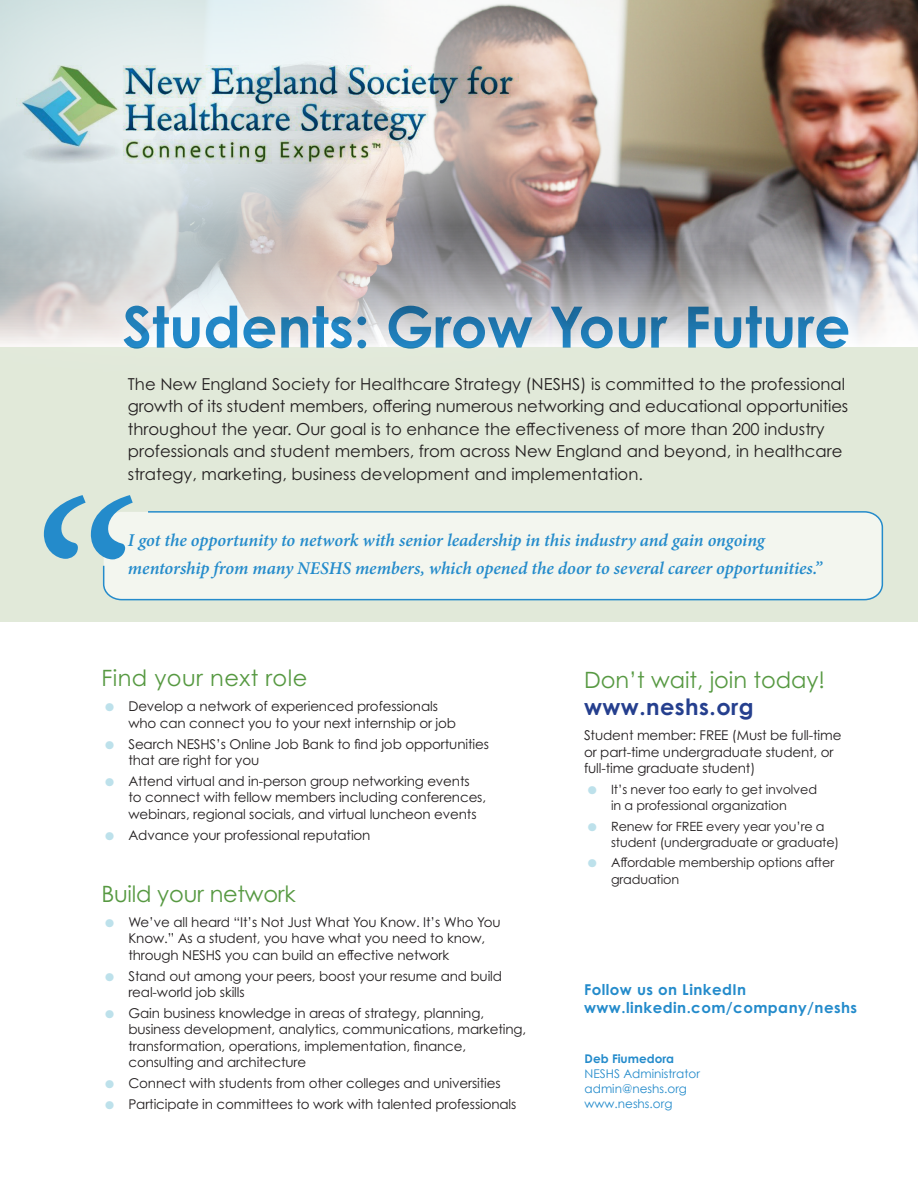
<style>
.page{position:relative;width:918px;height:1188px;background:#fff}
.page>*{position:absolute;margin:0;border:0;box-sizing:border-box;transform-origin:0 0}
.t1{font:italic 278.4px "Minion Pro";color:#248bcb}
.t2{font:700 57px "Century Gothic Pro";color:#248bcb}
.Body_Text{font:22.5px/27px "Century Gothic Pro";color:#579942}
.Body_Text-2{font:22.5px "Century Gothic Pro";letter-spacing:.02em;color:#579942}
.t3{font:italic 600 18px/28.2px "Minion Pro";letter-spacing:-.005em;color:#248bcb}
.Body_Text-3{font:16.5px/22.5px "Century Gothic Pro";color:#231f20}
.t4{font:700 15px/18px "Century Gothic Pro";letter-spacing:.03em;color:#248bcb}
.bullet{font:13.5px/16.5px "Century Gothic Pro";letter-spacing:-.01em;color:#231f20}
.t5{font:12.75px/16.2px "Century Gothic Pro";letter-spacing:-.01em;color:#231f20}
.Body_Text-4{font:12px/15px "Century Gothic";color:#248bcb}
.s1{font-size:27px;color:#bde1eb}
.s2{font-weight:700;color:#253f8e}
.s3{font-family:"Century Gothic Pro";font-weight:700}
</style>
<div class="page">
<img style="left:757px;top:0;width:161px;height:348px">
<div style="left:0;top:348px;width:918px;height:274px;background:#e1e9d9"></div>
<img style="left:0;top:0;width:757px;height:348px">
<img style="left:16px;top:65px;width:107px;height:99px">
<img style="left:123px;top:65px;width:395px;height:99px">
<svg style="left:102px;top:511px;width:782px;height:90px;background:#ebf2ed"></svg>
<h2 class="t2" style="left:122px;top:291px;width:730px">Students: Grow Your Future</h2>
<p class="Body_Text-3" style="left:128px;top:373px;width:722px">The New England Society for Healthcare Strategy (NESHS) is committed to the professional growth of its student members, offering numerous networking and educational opportunities throughout the year. Our goal is to enhance the effectiveness of more than 200 industry professionals and student members, from across New England and beyond, in healthcare strategy, marketing, business development and implementation.</p>
<p class="t1" style="left:12px;top:415px;width:109px">“</p>
<p class="t3" style="left:128px;top:526px;width:696px">I got the opportunity to network with senior leadership in this industry and gain ongoing mentorship from many NESHS members, which opened the door to several career opportunities.”</p>
<p class="Body_Text-2" style="left:101px;top:664px;width:207px">Find your next role</p>
<p class="bullet" style="left:128px;top:698px;width:329px;text-indent:-27px"><span class="s1">•</span> Develop a network of experienced professionals who can connect you to your next internship or job</p>
<p class="bullet" style="left:128px;top:735px;width:362px;text-indent:-27px"><span class="s1">•</span> Search NESHS’s Online Job Bank to find job opportunities that are right for you</p>
<p class="bullet" style="left:128px;top:773px;width:359px;text-indent:-27px"><span class="s1">•</span> Attend virtual and in-person group networking events to connect with fellow members including conferences, webinars, regional socials, and virtual luncheon events</p>
<p class="bullet" style="left:101px;top:827px;width:271px"><span class="s1">•</span> Advance your professional reputation</p>
<p class="Body_Text" style="left:101px;top:880px;width:196px">Build your network</p>
<p class="bullet" style="left:128px;top:914px;width:374px;text-indent:-27px"><span class="s1">•</span> We’ve all heard “It’s Not Just What You Know. It’s Who You<br>Know.” As a student, you have what you need to know, through NESHS you can build an effective network</p>
<p class="bullet" style="left:128px;top:967px;width:375px;text-indent:-27px"><span class="s1">•</span> Stand out among your peers, boost your resume and build real-world job skills</p>
<p class="bullet" style="left:128px;top:1005px;width:399px;text-indent:-27px"><span class="s1">•</span> Gain business knowledge in areas of strategy, planning, business development, analytics, communications, marketing, transformation, operations, implementation, finance, consulting and architecture</p>
<p class="bullet" style="left:101px;top:1075px;width:401px"><span class="s1">•</span> Connect with students from other colleges and universities</p>
<p class="bullet" style="left:101px;top:1096px;width:416px"><span class="s1">•</span> Participate in committees to work with talented professionals</p>
<p class="Body_Text" style="left:584px;top:666px;width:243px">Don’t wait, join today! <span class="s2">www.neshs.org</span></p>
<p class="bullet" style="left:584px;top:727px;width:259px">Student member: FREE (Must be full-time or part-time undergraduate student, or full-time graduate student)</p>
<p class="t5" style="left:584px;top:781px;width:235px;text-align:center"><span class="s1">•</span> It’s never too early to get involved in a professional organization</p>
<p class="t5" style="left:611px;top:818px;width:230px;text-indent:-27px"><span class="s1">•</span> Renew for FREE every year you’re a student (undergraduate or graduate)</p>
<p class="t5" style="left:611px;top:855px;width:225px;text-indent:-27px"><span class="s1">•</span> Affordable membership options after graduation</p>
<p class="t4" style="left:584px;top:981px;width:275px">Follow us on LinkedIn www.linkedin.com/company/neshs</p>
<p class="Body_Text-4" style="left:585px;top:1051px;width:117px"><span class="s3">Deb Fiumedora<br></span>NESHS Administrator admin@neshs.org www.neshs.org</p>
</div>
